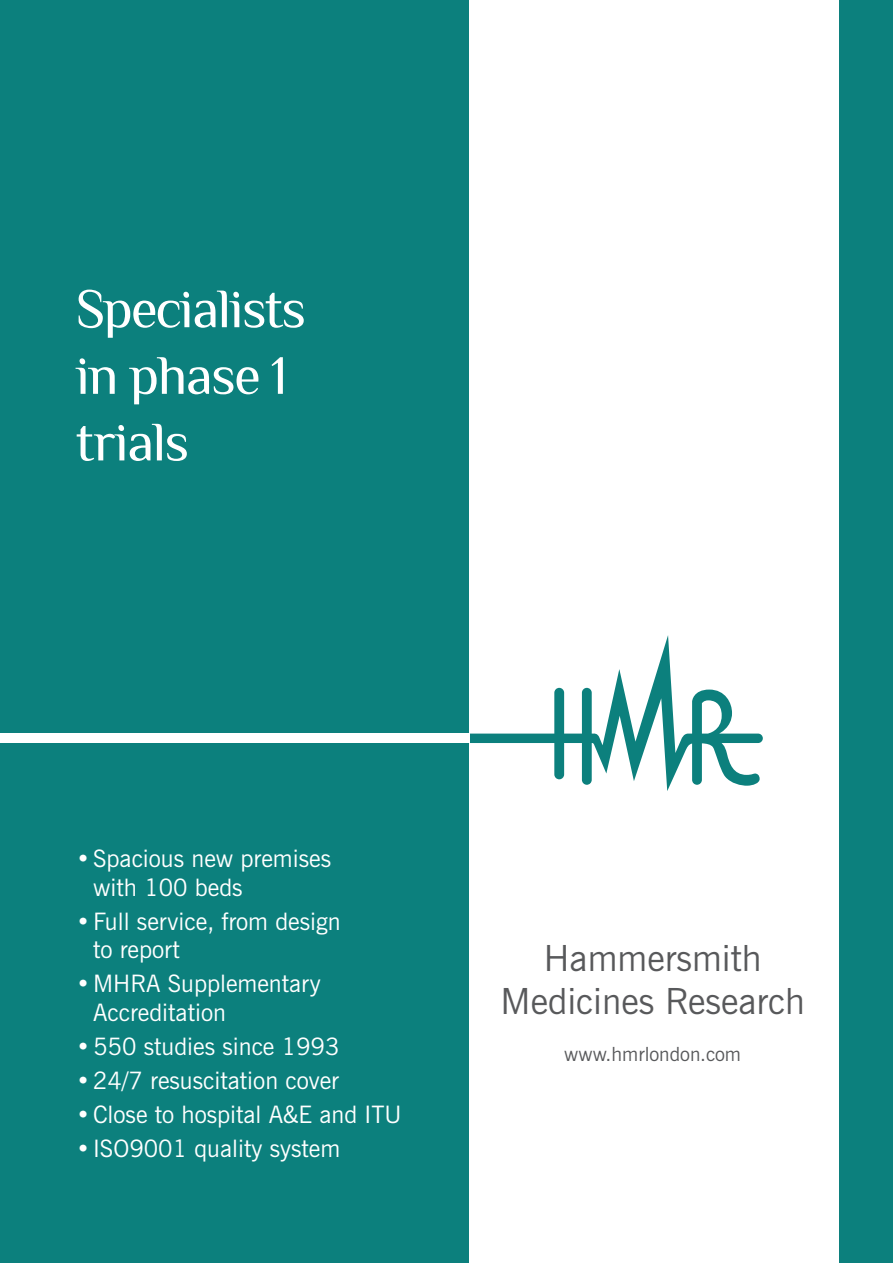
<style>
.page{position:relative;width:893px;height:1263px;background:#0c807d}
.page>*{position:absolute;margin:0;border:0;box-sizing:border-box;transform-origin:0 0}
.t1{font:55.5px/66.6px "Philosopher";letter-spacing:-.025em;color:#fff}
.t2{font:36px/43.2px "News Gothic BT";color:#58595b;text-align:center}
.t3{font:24px/28.8px "News Gothic BT";color:#fff}
.t4{font:19.5px "News Gothic BT";color:#58595b}
</style>
<div class="page">
<div style="left:469px;top:0;width:369px;height:1263px;background:#fff"></div>
<svg style="left:454px;top:635px;width:309px;height:156px"></svg>
<div style="left:0;top:734px;width:469px;height:9px;background:#fff"></div>
<h1 class="t1" style="left:76px;top:276px;width:231px">Specialists in phase 1 trials</h1>
<p class="t3" style="left:93px;top:844px;width:240px;text-indent:-17px">• Spacious new premises with 100 beds</p>
<p class="t3" style="left:93px;top:906px;width:249px;text-indent:-17px">• Full service, from design to report</p>
<p class="t3" style="left:93px;top:969px;width:229px;text-indent:-17px">• MHRA Supplementary<br>Accreditation</p>
<p class="t3" style="left:76px;top:1032px;width:265px">• 550 studies since 1993</p>
<p class="t3" style="left:76px;top:1066px;width:264px">• 24/7 resuscitation cover</p>
<p class="t3" style="left:76px;top:1100px;width:327px">• Close to hospital A&amp;E and ITU</p>
<p class="t3" style="left:76px;top:1133px;width:266px">• ISO9001 quality system</p>
<h2 class="t2" style="left:500px;top:936px;width:306px">Hammersmith<br>Medicines Research</h2>
<p class="t4" style="left:564px;top:1042px;width:178px">www.hmrlondon.com</p>
</div>
